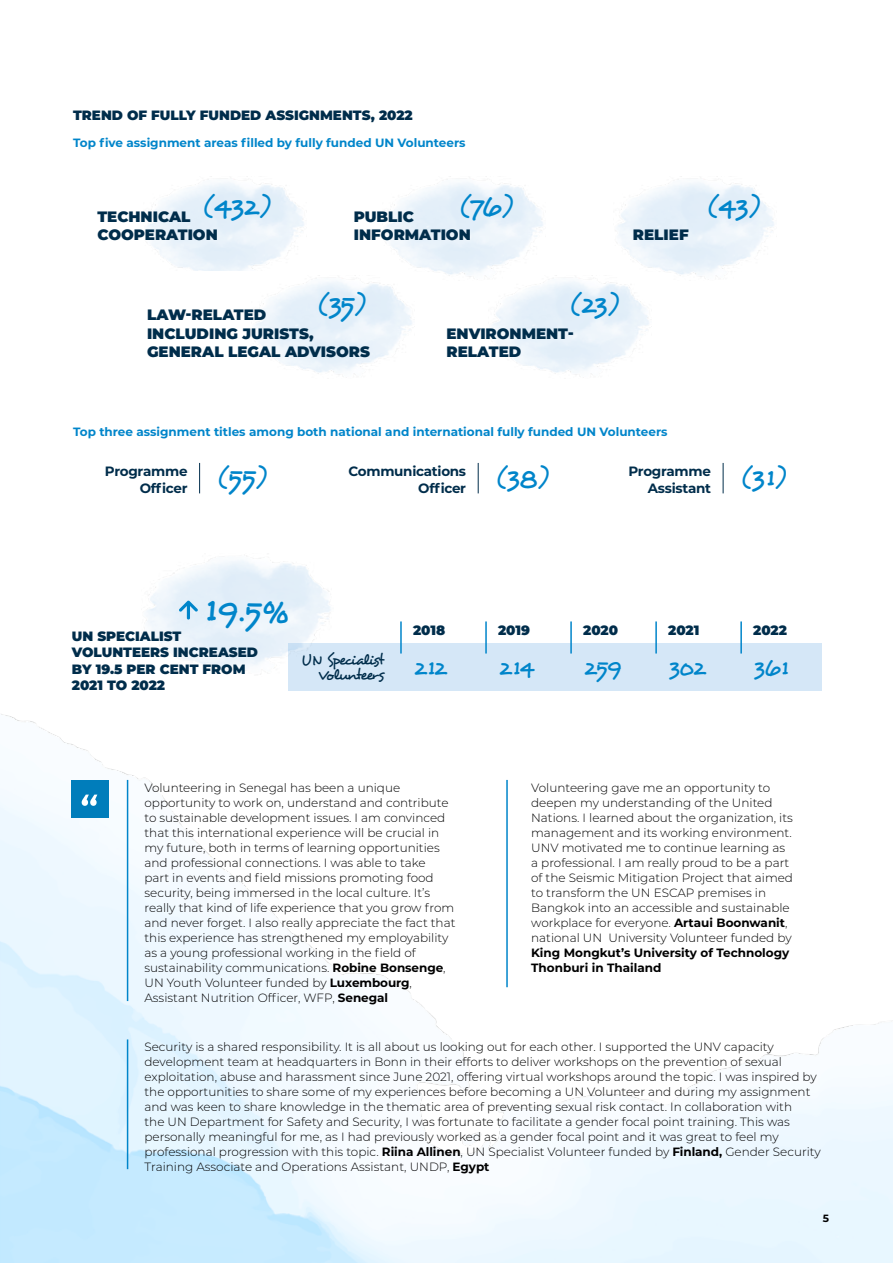
<style>
.page{position:relative;width:893px;height:1263px;background:#fff}
.page>*{position:absolute;margin:0;border:0;box-sizing:border-box;transform-origin:0 0}
.t1{font:39px "Desyrel";color:#0085ca}
.t2{font:28.95px "Desyrel";letter-spacing:-.07em;color:#0085ca}
.t3{font:28.5px "Desyrel";color:#0085ca}
.t4{font:24px "Desyrel";letter-spacing:-.055em;color:#0085ca}
.t5{font:15.6px/15px "Desyrel";letter-spacing:-.085em;color:#002d4b;text-align:right}
.t6{font:900 15px/18px "Montserrat";color:#002d4b}
.t7{font:900 13.5px/16.5px "Montserrat";color:#002d4b}
.t8{font:700 13.5px/17.2px "Montserrat";letter-spacing:-.02em;color:#002d4b;text-align:right}
.t9{font:300 12px/15px "Montserrat";color:#000}
.t10{font:700 12px "Montserrat";color:#0085ca}
.t11{font:700 12px/15px "Montserrat";color:#000}
.t12{font:700 10.5px "Montserrat";color:#000}
.s1{font-size:34.5px}
.s2{font-weight:700}
</style>
<div class="page">
<img style="left:0;top:176px;width:893px;height:1087px">
<hr style="left:127px;top:780px;width:1px;height:221px;background:#0085ca">
<hr style="left:127px;top:1039px;width:1px;height:130px;background:#0085ca">
<hr style="left:506px;top:780px;width:2px;height:207px;background:#0085ca">
<div style="left:71px;top:780px;width:37px;height:37px;background:#007dbb"></div>
<svg style="left:82px;top:795px;width:15px;height:11px"></svg>
<img style="left:143px;top:177px;width:164px;height:93px">
<img style="left:251px;top:275px;width:163px;height:105px">
<img style="left:383px;top:177px;width:163px;height:104px">
<img style="left:489px;top:275px;width:163px;height:105px">
<img style="left:614px;top:177px;width:163px;height:104px">
<div style="left:288px;top:644px;width:534px;height:47px;background:#d5e7f7"></div>
<hr style="left:400px;top:621px;width:2px;height:32px;background:#0085ca">
<hr style="left:485px;top:621px;width:2px;height:32px;background:#0085ca">
<hr style="left:570px;top:621px;width:2px;height:32px;background:#0085ca">
<hr style="left:655px;top:621px;width:2px;height:32px;background:#0085ca">
<hr style="left:740px;top:621px;width:2px;height:32px;background:#0085ca">
<img style="left:141px;top:553px;width:192px;height:123px">
<svg style="left:179px;top:600px;width:19px;height:19px"></svg>
<hr style="left:199px;top:463px;width:1px;height:30px;background:#002d4b">
<hr style="left:478px;top:463px;width:1px;height:30px;background:#002d4b">
<hr style="left:723px;top:463px;width:1px;height:30px;background:#002d4b">
<p class="t7" style="left:73px;top:106px;width:341px">TREND OF FULLY FUNDED ASSIGNMENTS, 2022</p>
<p class="t10" style="left:73px;top:134px;width:394px">Top five assignment areas filled by fully funded UN Volunteers</p>
<h2 class="t2" style="left:201px;top:187px;width:72px">(432)</h2>
<p class="t6" style="left:97px;top:207px;width:122px">TECHNICAL<br>COOPERATION</p>
<h2 class="t2" style="left:457px;top:187px;width:58px">(76)</h2>
<p class="t6" style="left:354px;top:207px;width:118px">PUBLIC<br>INFORMATION</p>
<p class="t6" style="left:633px;top:225px;width:57px">RELIEF</p>
<h2 class="t2" style="left:705px;top:187px;width:57px">(43)</h2>
<h2 class="t2" style="left:315px;top:286px;width:53px">(35)</h2>
<p class="t6" style="left:147px;top:305px;width:224px">LAW-RELATED<br>INCLUDING JURISTS,<br>GENERAL LEGAL ADVISORS</p>
<h2 class="t2" style="left:567px;top:286px;width:54px">(23)</h2>
<p class="t6" style="left:446px;top:323px;width:129px">ENVIRONMENT-<br>RELATED</p>
<p class="t10" style="left:73px;top:423px;width:596px">Top three assignment titles among both national and international fully funded UN Volunteers</p>
<h3 class="t3" style="left:215px;top:459px;width:54px">(55)</h3>
<h3 class="t3" style="left:494px;top:459px;width:58px">(38)</h3>
<h3 class="t3" style="left:739px;top:459px;width:50px">(31)</h3>
<p class="t8" style="left:105px;top:462px;width:84px">Programme<br>Officer</p>
<p class="t8" style="left:349px;top:462px;width:119px">Communications<br>Officer</p>
<p class="t8" style="left:628px;top:462px;width:84px">Programme<br>Assistant</p>
<h1 class="t1" style="left:204px;top:584px;width:85px">1<span class="s1">9</span>.<span class="s1">5</span>%</h1>
<p class="t7" style="left:72px;top:627px;width:188px">UN SPECIALIST<br>VOLUNTEERS INCREASED<br>BY 19.5 PER CENT FROM<br>2021 TO 2022</p>
<h3 class="t5" style="left:301px;top:653px;width:84px">UN Specialist<br>Volunteers</h3>
<p class="t7" style="left:413px;top:621px;width:34px">2018</p>
<p class="t7" style="left:498px;top:621px;width:33px">2019</p>
<p class="t7" style="left:583px;top:621px;width:36px">2020</p>
<p class="t7" style="left:668px;top:621px;width:33px">2021</p>
<p class="t7" style="left:753px;top:621px;width:35px">2022</p>
<h3 class="t4" style="left:413px;top:652px;width:36px">212</h3>
<h3 class="t4" style="left:498px;top:652px;width:38px">214</h3>
<h3 class="t4" style="left:583px;top:652px;width:40px">259</h3>
<h3 class="t4" style="left:668px;top:652px;width:39px">302</h3>
<h3 class="t4" style="left:753px;top:652px;width:37px">361</h3>
<p class="t9" style="left:144px;top:779px;width:312px">Volunteering in Senegal has been a unique opportunity to work on, understand and contribute to sustainable development issues. I am convinced that this international experience will be crucial in my future, both in terms of learning opportunities and professional connections. I was able to take<br>part in events and field missions promoting food security, being immersed in the local culture. It’s really that kind of life experience that you grow from and never forget. I also really appreciate the fact that this experience has strengthened my employability as a young professional working in the field of sustainability communications. <span class="s2">Robine Bonsenge</span>, UN Youth Volunteer funded by <span class="s2">Luxembourg</span>, Assistant Nutrition Officer, WFP, <span class="s2">Senegal</span></p>
<p class="t9" style="left:531px;top:779px;width:263px">Volunteering gave me an opportunity to deepen my understanding of the United Nations. I learned about the organization, its management and its working environment.<br>UNV motivated me to continue learning as a professional. I am really proud to be a part of the Seismic Mitigation Project that aimed to transform the UN ESCAP premises in Bangkok into an accessible and sustainable workplace for everyone. <span class="s2">Artaui Boonwanit</span>, national UN University Volunteer funded by</p>
<p class="t11" style="left:531px;top:944px;width:260px">King Mongkut’s University of Technology<br>Thonburi in Thailand</p>
<p class="t9" style="left:144px;top:1039px;width:678px">Security is a shared responsibility. It is all about us looking out for each other. I supported the UNV capacity development team at headquarters in Bonn in their efforts to deliver workshops on the prevention of sexual exploitation, abuse and harassment since June 2021, offering virtual workshops around the topic. I was inspired by the opportunities to share some of my experiences before becoming a UN Volunteer and during my assignment and was keen to share knowledge in the thematic area of preventing sexual risk contact. In collaboration with<br>the UN Department for Safety and Security, I was fortunate to facilitate a gender focal point training. This was personally meaningful for me, as I had previously worked as a gender focal point and it was great to feel my professional progression with this topic. <span class="s2">Riina Allinen</span>, UN Specialist Volunteer funded by <span class="s2">Finland,</span> Gender Security Training Associate and Operations Assistant, UNDP, <span class="s2">Egypt</span></p>
<p class="t12" style="left:823px;top:1211px;width:8px">5</p>
</div>
